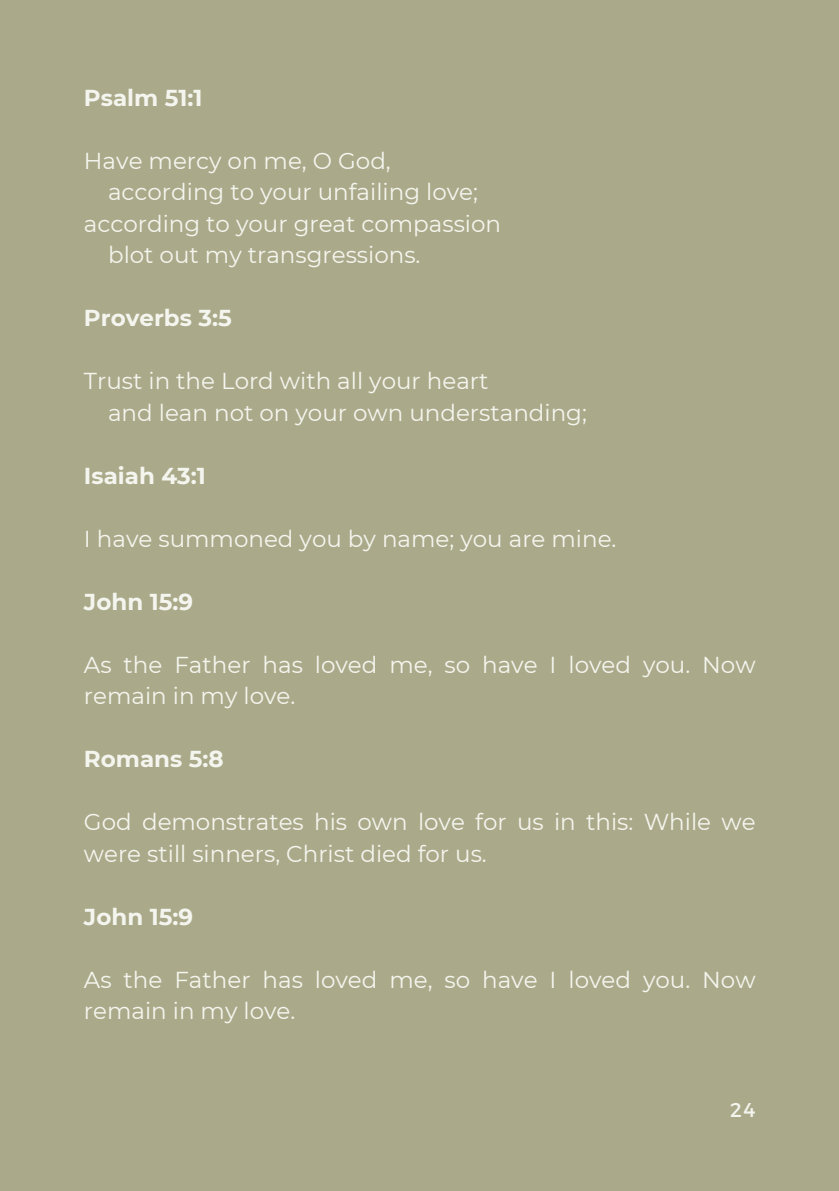
<style>
.page{position:relative;width:839px;height:1191px;background:#fff}
.page>*{position:absolute;margin:0;border:0;box-sizing:border-box;transform-origin:0 0}
.t1{font:23px/31.6px "Montserrat";color:#f5f5ef}
.t2{font:700 23px "Montserrat";color:#f5f5ef}
.t3{font:20px "Montserrat";color:#f5f5ef}
</style>
<div class="page">
<div style="left:0;top:0;width:838px;height:1191px;background:#aaaa8a"></div>
<p class="t2" style="left:84px;top:83px;width:120px">Psalm 51:1</p>
<p class="t1" style="left:84px;top:145px;width:308px">Have mercy on me, O God,</p>
<p class="t1" style="left:108px;top:176px;width:371px">according to your unfailing love;</p>
<p class="t1" style="left:84px;top:208px;width:418px">according to your great compassion</p>
<h1 class="t1" style="left:108px;top:239px;width:314px">blot out my transgressions.</h1>
<p class="t2" style="left:84px;top:304px;width:149px">Proverbs 3:5</p>
<p class="t1" style="left:84px;top:365px;width:406px">Trust in the Lord with all your heart</p>
<p class="t1" style="left:108px;top:397px;width:480px">and lean not on your own understanding;</p>
<p class="t2" style="left:84px;top:461px;width:123px">Isaiah 43:1</p>
<h1 class="t1" style="left:84px;top:523px;width:534px">I have summoned you by name; you are mine.</h1>
<p class="t2" style="left:84px;top:587px;width:111px">John 15:9</p>
<h1 class="t1" style="left:84px;top:649px;width:673px">As the Father has loved me, so have I loved you. Now remain in my love.</h1>
<p class="t2" style="left:84px;top:745px;width:141px">Romans 5:8</p>
<h1 class="t1" style="left:84px;top:806px;width:673px">God demonstrates his own love for us in this: While we were still sinners, Christ died for us.</h1>
<p class="t2" style="left:84px;top:902px;width:111px">John 15:9</p>
<p class="t1" style="left:84px;top:964px;width:673px">As the Father has loved me, so have I loved you. Now remain in my love.</p>
<h1 class="t3" style="left:730px;top:1097px;width:27px">24</h1>
</div>
